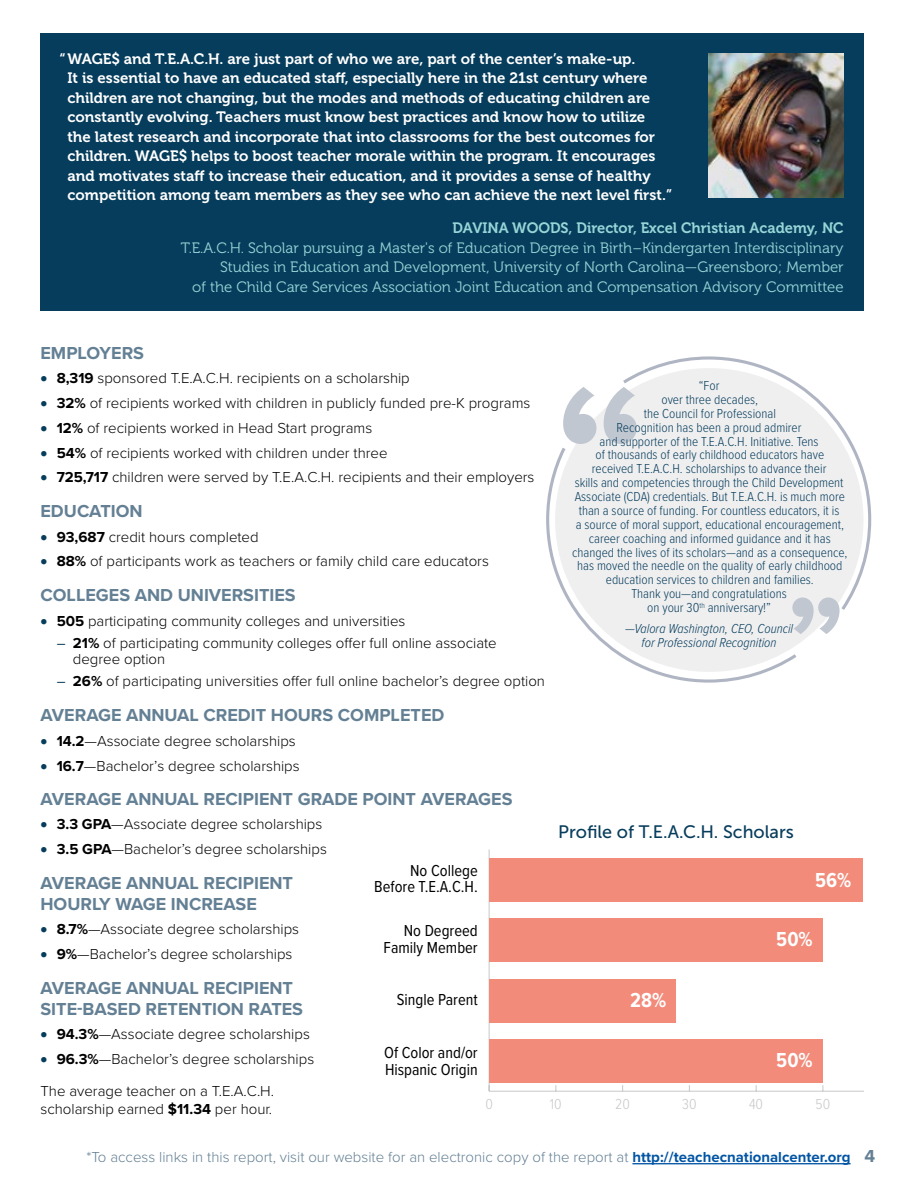
<style>
.page{position:relative;width:918px;height:1188px;background:#fff}
.page>*{position:absolute;margin:0;border:0;box-sizing:border-box;transform-origin:0 0}
.t1{font:700 21px "Proxima Nova Cond";color:#fff}
.t2{font:700 18px/21px "Proxima Nova";color:#648094}
.t3{font:18px "Museo Sans 500";color:#073d5c}
.t4{font:16.5px/16.5px "Proxima Nova Cond";color:#000;text-align:right}
.t5{font:300 15px/21.9px "Proxima Nova";color:#000}
.t6{font:15px/19.5px "Museo 700";color:#fff}
.t7{font:15px/19.5px "Museo 300";color:#96d6d8;text-align:right}
.t8{font:300 15px "Proxima Nova";color:#648094}
.t9{font:15px "Museo 700";color:#96d6d8}
.t10{font:300 15px "Proxima Nova Cond";color:#c7c8ca}
.t11{font:300 13.5px/13.8px "Proxima Nova Cond";color:#073d5c;text-align:center}
.t12{font:italic 300 13.5px/14px "Proxima Nova Cond";color:#073d5c;text-align:center}
.s1{color:#073d5c}
.s2{font-weight:700}
.s3{font-weight:400;color:#073d5c}
.s4{font-weight:700;color:#0054a4}
.s5{font-weight:700;font-size:18px}
</style>
<div class="page">
<hr style="left:632px;top:1163px;width:219px;height:1px;background:#0054a4">
<hr style="left:489px;top:1091px;width:375px;height:1px;background:#c7c8ca">
<hr style="left:489px;top:849px;width:1px;height:242px;background:#c7c8ca">
<div style="left:489px;top:858px;width:374px;height:43px;background:#f28b7a"></div>
<div style="left:489px;top:918px;width:334px;height:44px;background:#f28b7a"></div>
<div style="left:489px;top:979px;width:187px;height:43px;background:#f28b7a"></div>
<div style="left:489px;top:1039px;width:334px;height:44px;background:#f28b7a"></div>
<div style="left:40px;top:34px;width:824px;height:277px;background:#073d5c"></div>
<img style="left:708px;top:53px;width:135px;height:145px">
<svg style="left:623px;top:356px;width:249px;height:254px"></svg>
<svg style="left:546px;top:444px;width:254px;height:239px"></svg>
<svg style="left:792px;top:598px;width:48px;height:36px"></svg>
<svg style="left:563px;top:387px;width:74px;height:57px"></svg>
<p class="t6" style="left:68px;top:49px;width:606px;text-indent:-8px">“WAGE$ and T.E.A.C.H. are just part of who we are, part of the center’s make-up.<br>It is essential to have an educated staff, especially here in the 21st century where children are not changing, but the modes and methods of educating children are constantly evolving. Teachers must know best practices and know how to utilize the latest research and incorporate that into classrooms for the best outcomes for children. WAGE$ helps to boost teacher morale within the program. It encourages and motivates staff to increase their education, and it provides a sense of healthy competition among team members as they see who can achieve the next level first.”</p>
<p class="t9" style="left:453px;top:220px;width:393px">DAVINA WOODS, Director, Excel Christian Academy, NC</p>
<p class="t7" style="left:181px;top:238px;width:665px">T.E.A.C.H. Scholar pursuing a Master's of Education Degree in Birth–Kindergarten Interdisciplinary<br>Studies in Education and Development, University of North Carolina—Greensboro; Member<br>of the Child Care Services Association Joint Education and Compensation Advisory Committee</p>
<p class="t2" style="left:40px;top:342px;width:105px">EMPLOYERS</p>
<p class="t5" style="left:40px;top:367px;width:371px"><span class="s1">•</span> <span class="s2">8,319</span> sponsored T.E.A.C.H. recipients on a scholarship</p>
<p class="t5" style="left:40px;top:391px;width:491px"><span class="s1">•</span> <span class="s2">32%</span> of recipients worked with children in publicly funded pre-K programs</p>
<p class="t5" style="left:40px;top:416px;width:333px"><span class="s1">•</span> <span class="s2">12%</span> of recipients worked in Head Start programs</p>
<p class="t5" style="left:40px;top:441px;width:349px"><span class="s1">•</span> <span class="s2">54%</span> of recipients worked with children under three</p>
<p class="t5" style="left:40px;top:466px;width:496px"><span class="s1">•</span> <span class="s2">725,717</span> children were served by T.E.A.C.H. recipients and their employers</p>
<p class="t2" style="left:40px;top:500px;width:104px">EDUCATION</p>
<p class="t5" style="left:40px;top:525px;width:220px"><span class="s1">•</span> <span class="s2">93,687</span> credit hours completed</p>
<p class="t5" style="left:40px;top:550px;width:450px"><span class="s1">•</span> <span class="s2">88%</span> of participants work as teachers or family child care educators</p>
<p class="t2" style="left:40px;top:584px;width:257px">COLLEGES AND UNIVERSITIES</p>
<p class="t5" style="left:57px;top:609px;width:442px;text-indent:-16px"><span class="s1">•</span> <span class="s2">505</span> participating community colleges and universities<br><span class="s3">―</span> <span class="s2">21%</span> of participating community colleges offer full online associate</p>
<p class="t5" style="left:57px;top:647px;width:490px;text-indent:16px">degree option<br><span class="s3">―</span> <span class="s2">26%</span> of participating universities offer full online bachelor’s degree option</p>
<p class="t2" style="left:40px;top:704px;width:405px">AVERAGE ANNUAL CREDIT HOURS COMPLETED</p>
<p class="t5" style="left:40px;top:730px;width:257px"><span class="s1">•</span> <span class="s2">14.2</span>—Associate degree scholarships</p>
<p class="t5" style="left:40px;top:755px;width:261px"><span class="s1">•</span> <span class="s2">16.7</span>—Bachelor’s degree scholarships</p>
<p class="t2" style="left:40px;top:788px;width:474px">AVERAGE ANNUAL RECIPIENT GRADE POINT AVERAGES</p>
<p class="t5" style="left:40px;top:813px;width:283px"><span class="s1">•</span> <span class="s2">3.3 GPA</span>—Associate degree scholarships</p>
<p class="t5" style="left:40px;top:837px;width:288px"><span class="s1">•</span> <span class="s2">3.5 GPA</span>—Bachelor’s degree scholarships</p>
<p class="t2" style="left:40px;top:872px;width:254px">AVERAGE ANNUAL RECIPIENT<br>HOURLY WAGE INCREASE</p>
<p class="t5" style="left:40px;top:918px;width:260px"><span class="s1">•</span> <span class="s2">8.7%</span>—Associate degree scholarships</p>
<p class="t5" style="left:40px;top:942px;width:253px"><span class="s1">•</span> <span class="s2">9%</span>—Bachelor’s degree scholarships</p>
<p class="t2" style="left:40px;top:977px;width:264px">AVERAGE ANNUAL RECIPIENT<br>SITE-BASED RETENTION RATES</p>
<p class="t5" style="left:40px;top:1023px;width:271px"><span class="s1">•</span> <span class="s2">94.3%</span>—Associate degree scholarships</p>
<p class="t5" style="left:40px;top:1042px;width:275px;line-height:31.5px"><span class="s1">•</span> <span class="s2">96.3%</span>—Bachelor’s degree scholarships<br>The average teacher on a T.E.A.C.H.</p>
<p class="t5" style="left:40px;top:1097px;width:233px">scholarship earned <span class="s2">$11.34</span> per hour.</p>
<p class="t11" style="left:572px;top:378px;width:277px">“For<br>over three decades,<br>the Council for Professional<br>Recognition has been a proud admirer<br>and supporter of the T.E.A.C.H. Initiative. Tens<br>of thousands of early childhood educators have<br>received T.E.A.C.H. scholarships to advance their<br>skills and competencies through the Child Development Associate (CDA) credentials. But T.E.A.C.H. is much more than a source of funding. For countless educators, it is<br>a source of moral support, educational encouragement, career coaching and informed guidance and it has changed the lives of its scholars—and as a consequence, has moved the needle on the quality of early childhood education services to children and families.<br>Thank you—and congratulations<br>on your 30<sup>th</sup> anniversary!”</p>
<p class="t12" style="left:625px;top:620px;width:170px">—Valora Washington, CEO, Council for Professional Recognition</p>
<p class="t3" style="left:558px;top:822px;width:237px">Profile of T.E.A.C.H. Scholars</p>
<p class="t4" style="left:374px;top:861px;width:105px">No College<br>Before T.E.A.C.H.</p>
<h1 class="t1" style="left:815px;top:864px;width:38px">56%</h1>
<p class="t4" style="left:384px;top:922px;width:96px">No Degreed<br>Family Member</p>
<h1 class="t1" style="left:776px;top:924px;width:38px">50%</h1>
<h1 class="t1" style="left:630px;top:984px;width:38px">28%</h1>
<p class="t4" style="left:397px;top:991px;width:82px">Single Parent</p>
<p class="t4" style="left:384px;top:1044px;width:95px;text-align:left">Of Color and/or<br>Hispanic Origin</p>
<h1 class="t1" style="left:776px;top:1045px;width:38px">50%</h1>
<p class="t10" style="left:485px;top:1093px;width:9px">0</p>
<p class="t10" style="left:550px;top:1093px;width:13px">10</p>
<p class="t10" style="left:615px;top:1093px;width:16px">20</p>
<p class="t10" style="left:682px;top:1093px;width:16px">30</p>
<p class="t10" style="left:749px;top:1093px;width:16px">40</p>
<p class="t10" style="left:816px;top:1093px;width:16px">50</p>
<p class="t8" style="left:86px;top:1145px;width:790px">*To access links in this report, visit our website for an electronic copy of the report at <span class="s4">http://teachecnationalcenter.org</span> <span class="s5">4</span></p>
</div>
